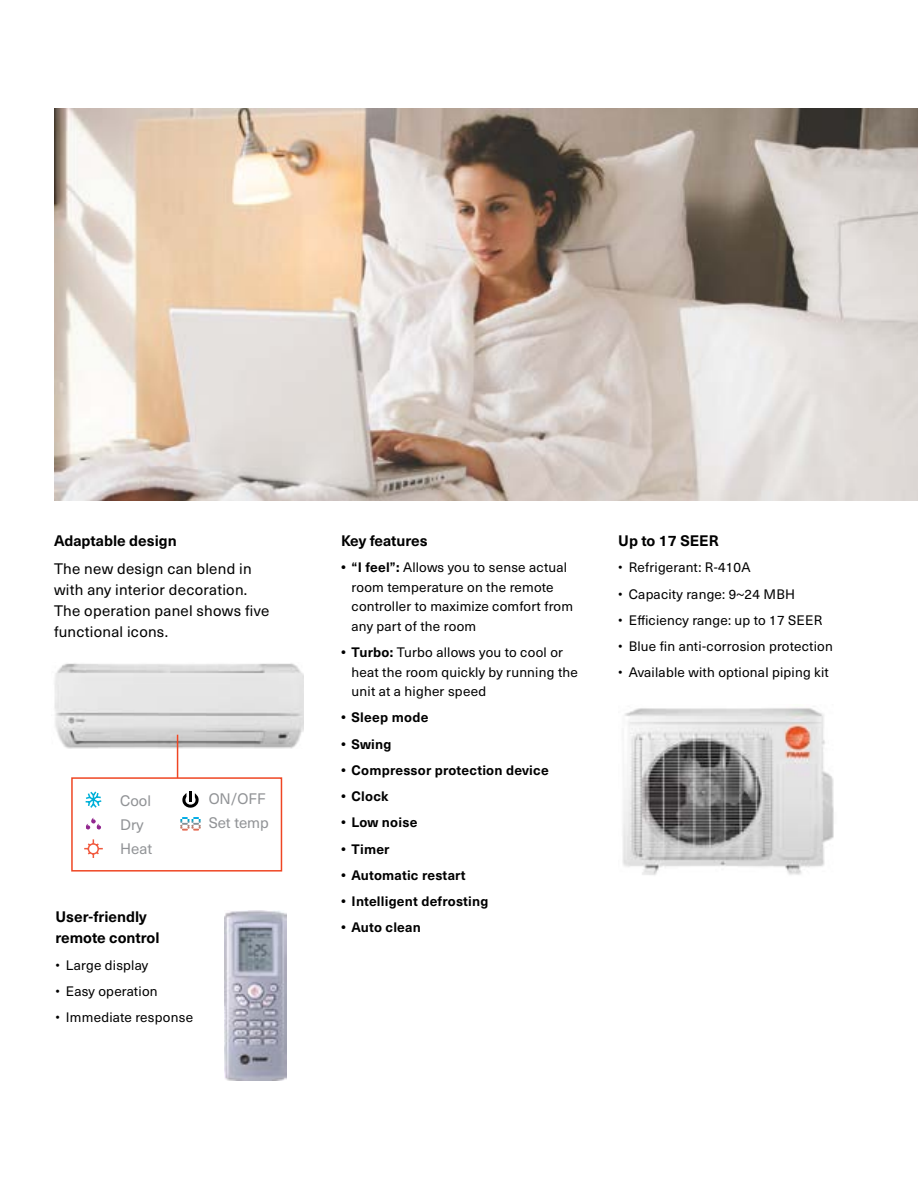
<style>
.page{position:relative;width:918px;height:1188px;background:#fff}
.page>*{position:absolute;margin:0;border:0;box-sizing:border-box;transform-origin:0 0}
.t1{font:15px/21px "Neue Haas Unica W1 G";letter-spacing:.015em;color:#000}
.t2{font:700 15px/21px "Neue Haas Unica W1 G";color:#000}
.t3{font:15px/24px "Neue Haas Unica W1 G";letter-spacing:-.005em;color:#919396}
.t4{font:13.5px/19.5px "Neue Haas Unica W1 G";letter-spacing:.015em;color:#000}
.t5{font:700 13.5px "Neue Haas Unica W1 G";letter-spacing:.015em;color:#000}
.s1{font-weight:700}
</style>
<div class="page">
<img style="left:54px;top:108px;width:864px;height:392px">
<img style="left:54px;top:663px;width:249px;height:85px">
<svg style="left:86px;top:818px;width:15px;height:12px"></svg>
<svg style="left:85px;top:791px;width:17px;height:17px"></svg>
<svg style="left:84px;top:839px;width:19px;height:19px"></svg>
<svg style="left:180px;top:817px;width:21px;height:12px"></svg>
<svg style="left:182px;top:792px;width:17px;height:16px"></svg>
<hr style="left:177px;top:735px;width:1px;height:43px;background:#ef4623">
<img style="left:224px;top:911px;width:62px;height:169px">
<img style="left:622px;top:708px;width:212px;height:167px">
<div style="left:71px;top:777px;width:211px;height:95px;border:2px solid #ef4623"></div>
<p class="t2" style="left:54px;top:529px;width:124px">Adaptable design</p>
<p class="t1" style="left:54px;top:557px;width:217px">The new design can blend in with any interior decoration.<br>The operation panel shows five functional icons.</p>
<p class="t3" style="left:120px;top:788px;width:33px">Cool<br>Dry<br>Heat</p>
<p class="t3" style="left:209px;top:786px;width:62px">ON/OFF<br>Set temp</p>
<p class="t2" style="left:55px;top:906px;width:106px">User-friendly remote control</p>
<p class="t4" style="left:55px;top:954px;width:94px">• Large display</p>
<p class="t4" style="left:55px;top:981px;width:104px">• Easy operation</p>
<p class="t4" style="left:55px;top:1007px;width:139px">• Immediate response</p>
<p class="t2" style="left:341px;top:529px;width:88px">Key features</p>
<p class="t4" style="left:352px;top:557px;width:223px;text-indent:-11px"><span class="s1">• “I feel”:</span> Allows you to sense actual room temperature on the remote controller to maximize comfort from any part of the room</p>
<p class="t4" style="left:352px;top:642px;width:228px;text-indent:-11px"><span class="s1">• Turbo:</span> Turbo allows you to cool or heat the room quickly by running the unit at a higher speed</p>
<p class="t5" style="left:341px;top:707px;width:89px">• Sleep mode</p>
<p class="t5" style="left:341px;top:734px;width:52px">• Swing</p>
<p class="t5" style="left:341px;top:760px;width:209px">• Compressor protection device</p>
<p class="t5" style="left:341px;top:786px;width:49px">• Clock</p>
<p class="t5" style="left:341px;top:812px;width:78px">• Low noise</p>
<p class="t5" style="left:341px;top:839px;width:50px">• Timer</p>
<p class="t5" style="left:341px;top:865px;width:126px">• Automatic restart</p>
<p class="t5" style="left:341px;top:891px;width:149px">• Intelligent defrosting</p>
<p class="t5" style="left:341px;top:917px;width:81px">• Auto clean</p>
<p class="t2" style="left:618px;top:529px;width:102px">Up to 17 SEER</p>
<p class="t4" style="left:618px;top:557px;width:134px">• Refrigerant: R-410A</p>
<p class="t4" style="left:618px;top:583px;width:178px">• Capacity range: 9~24 MBH</p>
<p class="t4" style="left:618px;top:610px;width:206px">• Efficiency range: up to 17 SEER</p>
<p class="t4" style="left:618px;top:636px;width:216px">• Blue fin anti-corrosion protection</p>
<p class="t4" style="left:618px;top:662px;width:212px">• Available with optional piping kit</p>
</div>
